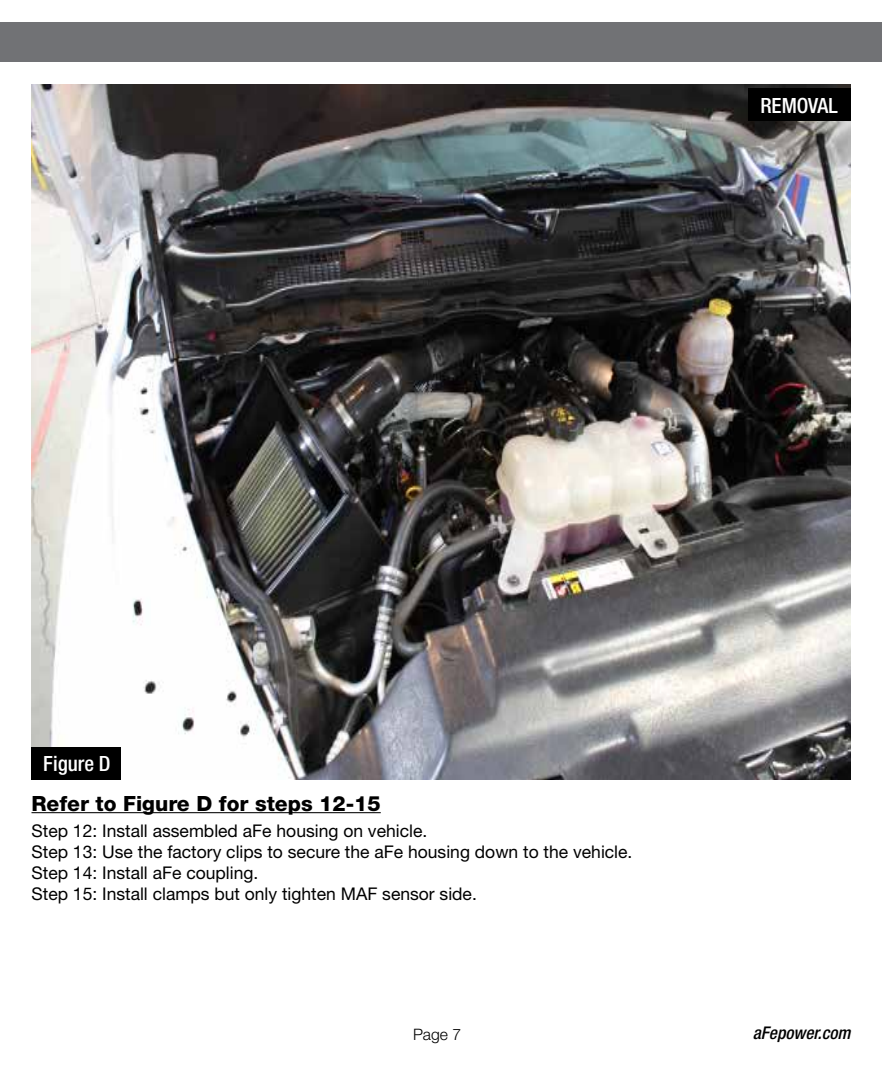
<style>
.page{position:relative;width:882px;height:1071px;background:#fff}
.page>*{position:absolute;margin:0;border:0;box-sizing:border-box;transform-origin:0 0}
.t1{font:800 21px "Helvetica Neue";color:#000}
.t2{font:500 condensed 21px "Helvetica Neue";color:#fff}
.t3{font:17.5px/21px "Helvetica Neue";color:#000}
.t4{font:italic 500 condensed 17.5px "Helvetica Neue";color:#000}
.t5{font:300 15.75px "Helvetica Neue";color:#000}
</style>
<div class="page">
<div style="left:0;top:23px;width:882px;height:39px;background:#717275"></div>
<hr style="left:32px;top:812px;width:349px;height:1px;background:#000">
<img style="left:32px;top:85px;width:818px;height:695px">
<div style="left:748px;top:88px;width:102px;height:33px;background:#000"></div>
<div style="left:32px;top:747px;width:89px;height:33px;background:#000"></div>
<p class="t2" style="left:760px;top:93px;width:79px">REMOVAL</p>
<p class="t2" style="left:43px;top:751px;width:69px">Figure D</p>
<p class="t1" style="left:32px;top:791px;width:351px">Refer to Figure D for steps 12-15</p>
<p class="t3" style="left:32px;top:820px;width:602px">Step 12: Install assembled aFe housing on vehicle.<br>Step 13: Use the factory clips to secure the aFe housing down to the vehicle.<br>Step 14: Install aFe coupling.<br>Step 15: Install clamps but only tighten MAF sensor side.</p>
<p class="t5" style="left:413px;top:1024px;width:50px">Page 7</p>
<p class="t4" style="left:753px;top:1023px;width:99px">aFepower.com</p>
</div>
